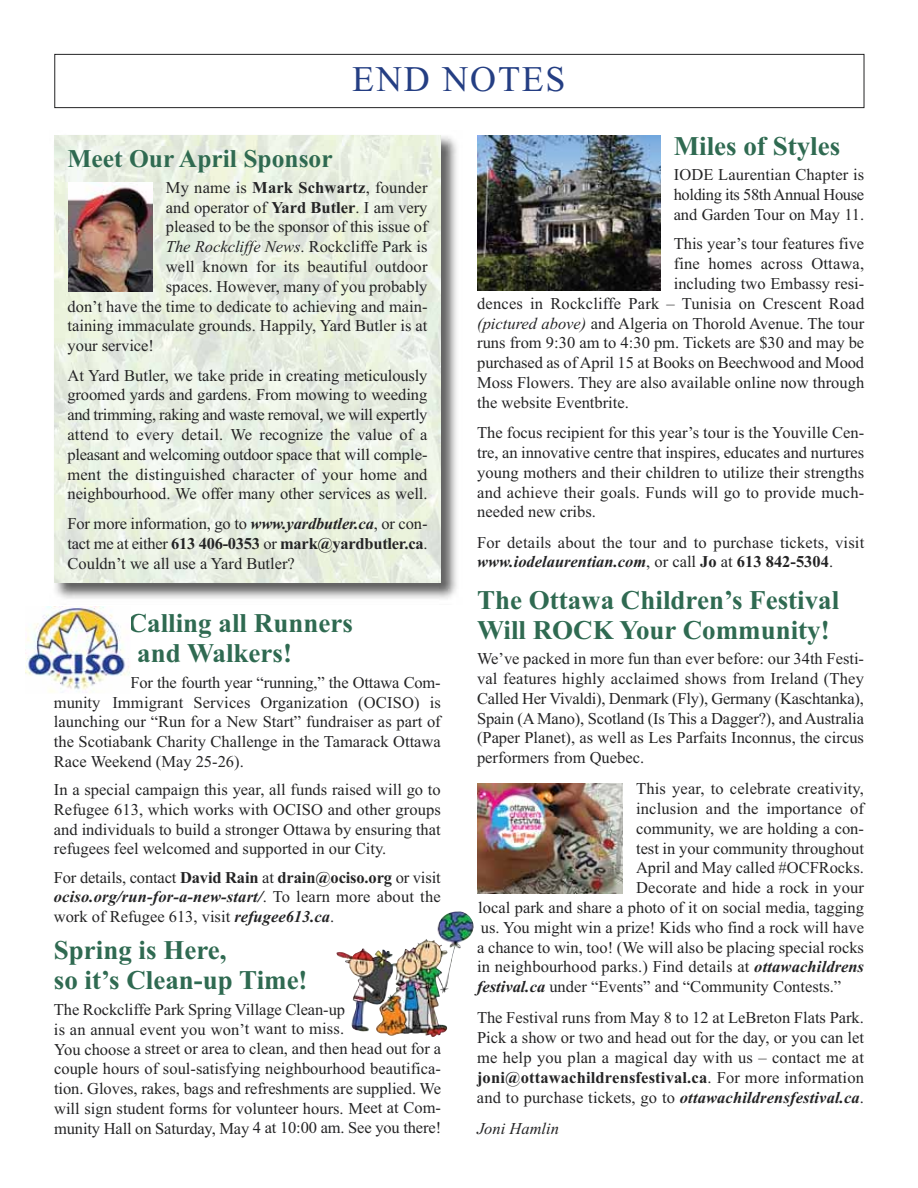
<style>
.page{position:relative;width:918px;height:1188px;background:#fff}
.page>*{position:absolute;margin:0;border:0;box-sizing:border-box;transform-origin:0 0}
.t1{font:36px "Times New Roman";letter-spacing:.05em;color:#243e83}
.t2{font:700 27px/30px "Times New Roman";color:#2f6a51}
.t3{font:700 25.5px "Times New Roman";color:#2f6a51}
.t4{font:16.5px/19.8px "Times New Roman";color:#242425;text-align:justify}
.t5{font:italic 16.5px "Times New Roman";color:#242425}
.s1{font-weight:700}
.s2{font-style:normal}
.s3{font-weight:700;font-style:italic}
.s4{font-style:italic}
</style>
<div class="page">
<img style="left:477px;top:136px;width:183px;height:154px">
<div style="left:54px;top:54px;width:810px;height:54px;border:1px solid #242425"></div>
<img style="left:55px;top:136px;width:402px;height:463px">
<img style="left:54px;top:135px;width:387px;height:448px">
<img style="left:69px;top:182px;width:83px;height:110px">
<img style="left:26px;top:606px;width:104px;height:87px">
<img style="left:478px;top:783px;width:145px;height:110px">
<img style="left:336px;top:912px;width:138px;height:125px">
<h1 class="t1" style="left:352px;top:66px;width:215px">END NOTES</h1>
<h3 class="t3" style="left:68px;top:150px;width:267px">Meet Our April Sponsor</h3>
<p class="t4" style="left:166px;top:179px;width:263px">My name is <span class="s1">Mark Schwartz</span>, founder</p>
<p class="t4" style="left:166px;top:199px;width:263px">and operator of <span class="s1">Yard Butler</span>. I am very</p>
<p class="t4" style="left:166px;top:218px;width:263px">pleased to be the sponsor of this issue of</p>
<p class="t5" style="left:166px;top:241px;width:263px">The Rockcliffe News<span class="s2">. Rockcliffe Park is</span></p>
<p class="t4" style="left:166px;top:258px;width:263px">well known for its beautiful outdoor</p>
<p class="t4" style="left:166px;top:278px;width:263px">spaces. However, many of you probably</p>
<p class="t4" style="left:68px;top:298px;width:362px">don’t have the time to dedicate to achieving and main-</p>
<p class="t4" style="left:68px;top:317px;width:362px">taining immaculate grounds. Happily, Yard Butler is at</p>
<p class="t4" style="left:68px;top:337px;width:88px">your service!</p>
<p class="t4" style="left:68px;top:367px;width:362px">At Yard Butler, we take pride in creating meticulously groomed yards and gardens. From mowing to weeding and trimming, raking and waste removal, we will expertly attend to every detail. We recognize the value of a pleasant and welcoming outdoor space that will comple&shy;ment the distinguished character of your home and neighbourhood. We offer many other services as well.</p>
<p class="t4" style="left:68px;top:515px;width:362px">For more information, go to <span class="s3">www.yardbutler.ca</span>, or con&shy;tact me at either <span class="s1">613 406-0353</span> or <span class="s1">mark@yardbutler.ca</span>.<br>Couldn’t we all use a Yard Butler?</p>
<h2 class="t2" style="left:137px;top:611px;width:217px;text-indent:-9px">Calling all Runners and Walkers!</h2>
<p class="t4" style="left:54px;top:674px;width:388px;text-indent:77px">For the fourth year “running,” the Ottawa Com&shy;munity Immigrant Services Organization (OCISO) is launching our “Run for a New Start” fundraiser as part of the Scotiabank Charity Challenge in the Tamarack Ottawa Race Weekend (May 25-26).</p>
<p class="t4" style="left:54px;top:781px;width:388px">In a special campaign this year, all funds raised will go to Refugee 613, which works with OCISO and other groups and individuals to build a stronger Ottawa by ensuring that refugees feel welcomed and supported in our City.</p>
<p class="t4" style="left:54px;top:869px;width:388px">For details, contact <span class="s1">David Rain</span> at <span class="s1">drain@ociso.org</span> or visit <span class="s3">ociso.org/run-for-a-new-start/</span>. To learn more about the work of Refugee 613, visit <span class="s3">refugee613.ca</span>.</p>
<h2 class="t2" style="left:54px;top:938px;width:255px">Spring is Here,<br>so it’s Clean-up Time!</h2>
<p class="t4" style="left:54px;top:1001px;width:389px;text-align:left">The Rockcliffe Park Spring Village Clean-up<br>is an annual event you won’t want to miss.<br>You choose a street or area to clean, and then head out for a couple hours of soul-satisfying neighbourhood beautifica&shy;tion. Gloves, rakes, bags and refreshments are supplied. We will sign student forms for volunteer hours. Meet at Com&shy;munity Hall on Saturday, May 4 at 10:00 am. See you there!</p>
<h2 class="t2" style="left:674px;top:134px;width:168px">Miles of Styles</h2>
<p class="t4" style="left:674px;top:166px;width:192px">IODE Laurentian Chapter is holding its 58th Annual House and Garden Tour on May 11.</p>
<p class="t4" style="left:674px;top:236px;width:192px">This year’s tour features five</p>
<p class="t4" style="left:674px;top:255px;width:192px">fine homes across Ottawa,</p>
<p class="t4" style="left:674px;top:275px;width:192px">including two Embassy resi-</p>
<p class="t4" style="left:477px;top:295px;width:389px">dences in Rockcliffe Park – Tunisia on Crescent Road</p>
<p class="t4" style="left:477px;top:315px;width:389px"><span class="s4">(pictured above)</span> and Algeria on Thorold Avenue. The tour</p>
<p class="t4" style="left:477px;top:335px;width:389px">runs from 9:30 am to 4:30 pm. Tickets are $30 and may be</p>
<p class="t4" style="left:477px;top:354px;width:388px">purchased as of April 15 at Books on Beechwood and Mood</p>
<p class="t4" style="left:477px;top:374px;width:389px">Moss Flowers. They are also available online now through</p>
<p class="t4" style="left:477px;top:394px;width:153px">the website Eventbrite.</p>
<p class="t4" style="left:477px;top:424px;width:389px">The focus recipient for this year’s tour is the Youville Cen&shy;tre, an innovative centre that inspires, educates and nurtures young mothers and their children to utilize their strengths and achieve their goals. Funds will go to provide much&shy;needed new cribs.</p>
<p class="t4" style="left:477px;top:534px;width:389px">For details about the tour and to purchase tickets, visit <span class="s3">www.iodelaurentian.com</span>, or call <span class="s1">Jo</span> at <span class="s1">613 842-5304</span>.</p>
<h2 class="t2" style="left:477px;top:588px;width:364px">The Ottawa Children’s Festival<br>Will ROCK Your Community!</h2>
<p class="t4" style="left:477px;top:650px;width:389px">We’ve packed in more fun than ever before: our 34th Festi&shy;val features highly acclaimed shows from Ireland (They Called Her Vivaldi), Denmark (Fly), Germany (Kaschtanka), Spain (A Mano), Scotland (Is This a Dagger?), and Australia (Paper Planet), as well as Les Parfaits Inconnus, the circus performers from Quebec.</p>
<p class="t4" style="left:636px;top:780px;width:229px">This year, to celebrate creativity,</p>
<p class="t4" style="left:636px;top:800px;width:229px">inclusion and the importance of</p>
<p class="t4" style="left:636px;top:820px;width:229px">community, we are holding a con-</p>
<p class="t4" style="left:636px;top:840px;width:229px">test in your community throughout</p>
<p class="t4" style="left:636px;top:860px;width:229px">April and May called #OCFRocks.</p>
<p class="t4" style="left:636px;top:879px;width:229px">Decorate and hide a rock in your</p>
<p class="t4" style="left:478px;top:899px;width:387px">local park and share a photo of it on social media, tagging</p>
<p class="t4" style="left:481px;top:919px;width:385px">us. You might win a prize! Kids who find a rock will have</p>
<p class="t4" style="left:477px;top:939px;width:389px">a chance to win, too! (We will also be placing special rocks</p>
<p class="t4" style="left:477px;top:959px;width:389px">in neighbourhood parks.) Find details at <span class="s3">ottawachildrens</span></p>
<p class="t4" style="left:477px;top:978px;width:366px"><span class="s3">festival.ca</span> under “Events” and “Community Contests.”</p>
<p class="t4" style="left:477px;top:1009px;width:389px">The Festival runs from May 8 to 12 at LeBreton Flats Park.<br>Pick a show or two and head out for the day, or you can let me help you plan a magical day with us – contact me at <span class="s1">joni@ottawachildrensfestival.ca</span>. For more information and to purchase tickets, go to <span class="s3">ottawachildrensfestival.ca</span>.</p>
<p class="t5" style="left:477px;top:1122px;width:84px">Joni Hamlin</p>
</div>
